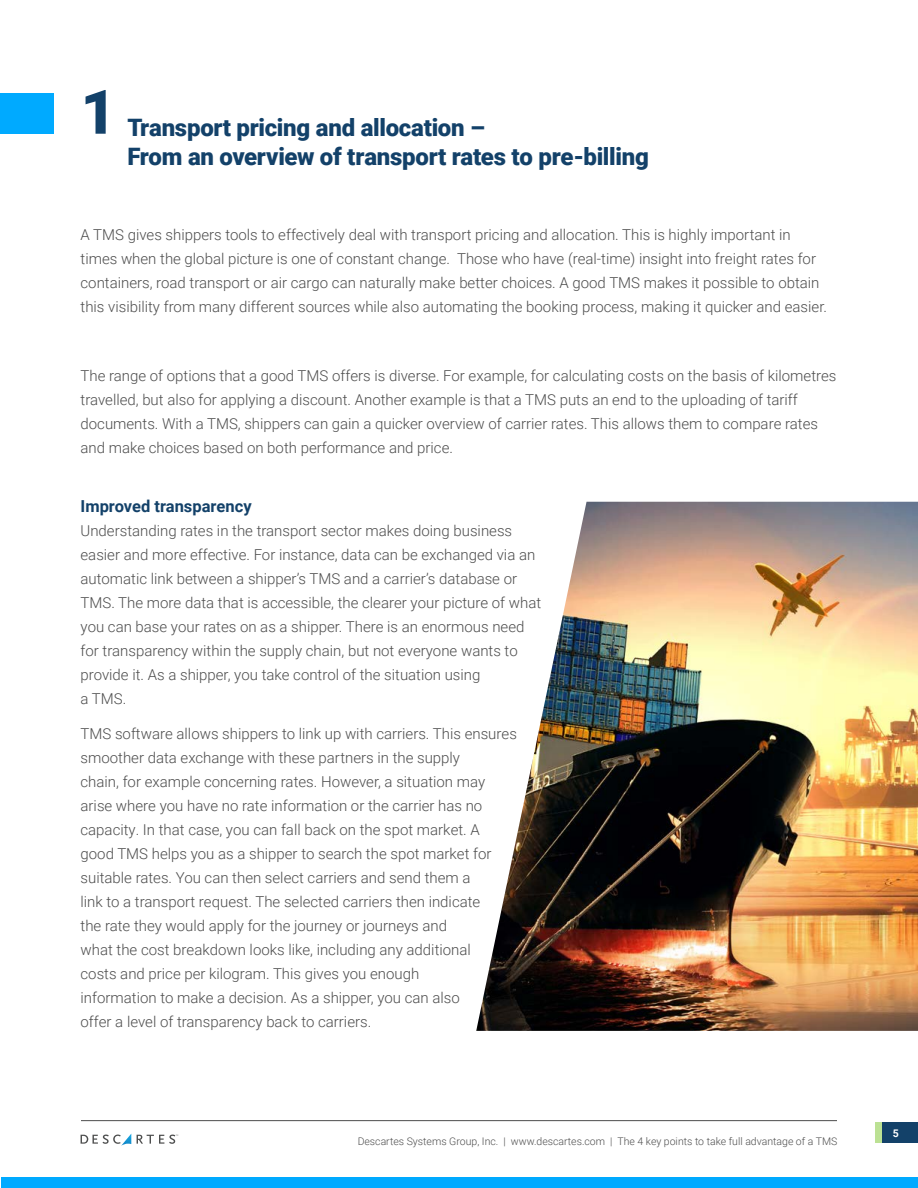
<style>
.page{position:relative;width:918px;height:1188px;background:#fff}
.page>*{position:absolute;margin:0;border:0;box-sizing:border-box;transform-origin:0 0}
.t1{font:900 61.5px "Roboto";color:#134169}
.t2{font:900 24px/28.8px "Roboto";letter-spacing:-.01em;color:#134169}
.t3{font:700 16.5px "Roboto";color:#134169}
.t4{font:300 15px/24px "Roboto";color:#4d4d4d}
.t5{font:700 11.1px "Roboto";color:#fff}
.t6{font:300 10.5px "Roboto";color:#4d4d4d}
.s1{font-size:10.5px}
</style>
<div class="page">
<img style="left:476px;top:502px;width:442px;height:529px">
<div style="left:882px;top:1122px;width:36px;height:21px;background:#134169"></div>
<div style="left:876px;top:1122px;width:6px;height:21px;background:#bce194"></div>
<svg style="left:81px;top:1134px;width:50px;height:12px"></svg>
<svg style="left:137px;top:1135px;width:41px;height:9px"></svg>
<div style="left:1px;top:1177px;width:917px;height:11px;background:#0af"></div>
<div style="left:0;top:93px;width:54px;height:41px;background:#0af"></div>
<hr style="left:81px;top:1120px;width:756px;height:1px;background:#4d4d4d">
<h1 class="t1" style="left:81px;top:69px;width:37px">1</h1>
<h2 class="t2" style="left:127px;top:112px;width:523px">Transport pricing and allocation –<br>From an overview of transport rates to pre-billing</h2>
<p class="t4" style="left:81px;top:222px;width:748px">A TMS gives shippers tools to effectively deal with transport pricing and allocation. This is highly important in times when the global picture is one of constant change. Those who have (real-time) insight into freight rates for containers, road transport or air cargo can naturally make better choices. A good TMS makes it possible to obtain this visibility from many different sources while also automating the booking process, making it quicker and easier.</p>
<p class="t4" style="left:81px;top:363px;width:758px">The range of options that a good TMS offers is diverse. For example, for calculating costs on the basis of kilometres travelled, but also for applying a discount. Another example is that a TMS puts an end to the uploading of tariff documents. With a TMS, shippers can gain a quicker overview of carrier rates. This allows them to compare rates and make choices based on both performance and price.</p>
<p class="t3" style="left:81px;top:495px;width:173px">Improved transparency</p>
<p class="t4" style="left:81px;top:518px;width:462px">Understanding rates in the transport sector makes doing business easier and more effective. For instance, data can be exchanged via an automatic link between a shipper’s TMS and a carrier’s database or TMS. The more data that is accessible, the clearer your picture of what you can base your rates on as a shipper. There is an enormous need for transparency within the supply chain, but not everyone wants to provide it. As a shipper, you take control of the situation using<br>a TMS.</p>
<p class="t4" style="left:81px;top:721px;width:438px">TMS software allows shippers to link up with carriers. This ensures smoother data exchange with these partners in the supply<br>chain, for example concerning rates. However, a situation may arise where you have no rate information or the carrier has no capacity. In that case, you can fall back on the spot market. A good TMS helps you as a shipper to search the spot market for suitable rates. You can then select carriers and send them a<br>link to a transport request. The selected carriers then indicate<br>the rate they would apply for the journey or journeys and<br>what the cost breakdown looks like, including any additional<br>costs and price per kilogram. This gives you enough<br>information to make a decision. As a shipper, you can also<br>offer a level of transparency back to carriers.</p>
<p class="t6" style="left:358px;top:1134px;width:481px">Descartes Systems Group, Inc. | www.descartes.com | The 4 key points to take full advantage of a TMS</p>
<p class="t5" style="left:892px;top:1126px;width:9px">5<span class="s1">5</span></p>
</div>
